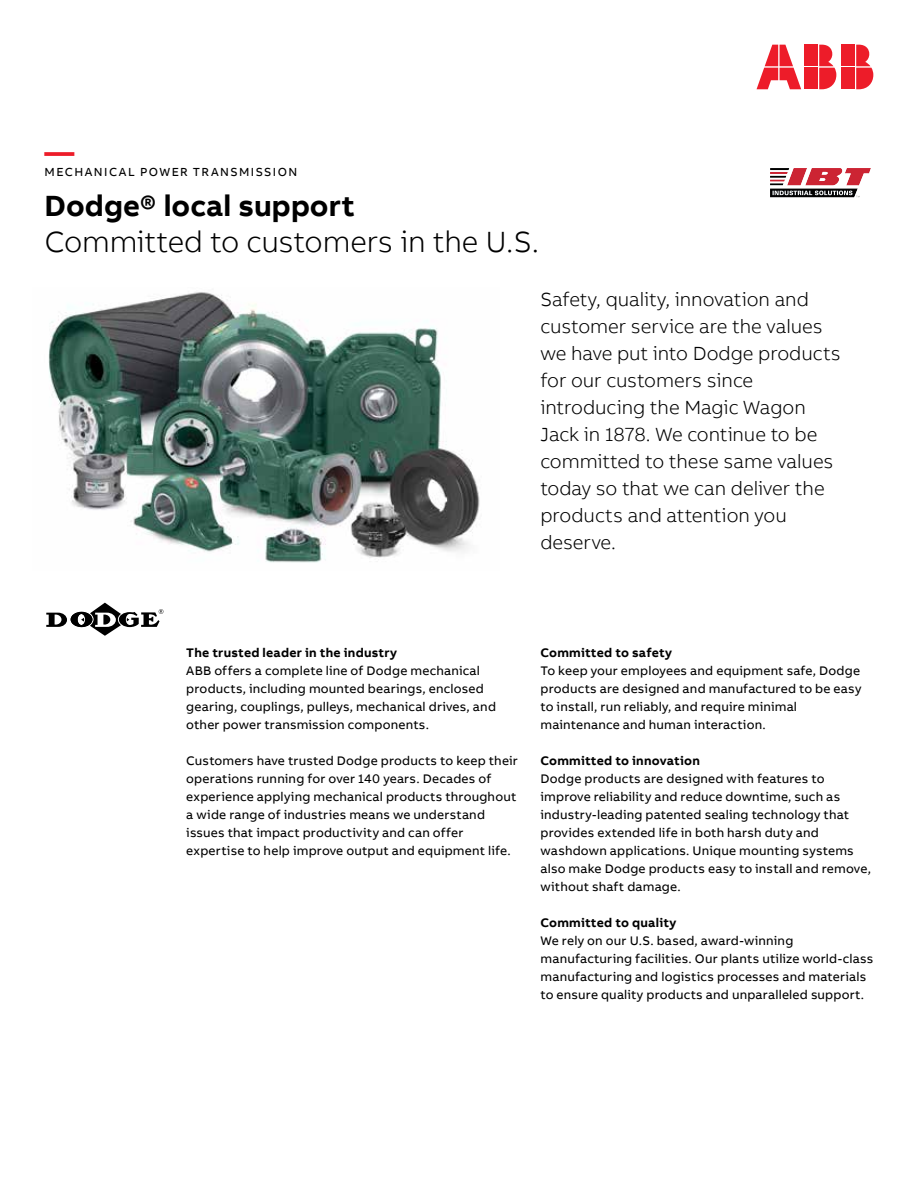
<style>
.page{position:relative;width:918px;height:1188px;background:#fff}
.page>*{position:absolute;margin:0;border:0;box-sizing:border-box;transform-origin:0 0}
.t1{font:300 30px "AB Bvoice";letter-spacing:-.005em;color:#000}
.t2{font:700 30px "AB Bvoice";color:#000}
.t3{font:700 30px "AB Bvoice";color:#ed1c29}
.t4{font:300 19.5px/27px "AB Bvoice";letter-spacing:-.005em;color:#000}
.t5{font:12.75px/18px "AB Bvoice";letter-spacing:.015em;color:#000}
.t6{font:700 12.75px "AB Bvoice";letter-spacing:.02em;color:#000}
.t7{font:12px "AB Bvoice";letter-spacing:.12em;color:#000}
</style>
<div class="page">
<img style="left:48px;top:292px;width:432px;height:271px">
<div style="left:842px;top:45px;width:13px;height:21px;background:#ed1c29"></div>
<div style="left:842px;top:68px;width:13px;height:21px;background:#ed1c29"></div>
<svg style="left:856px;top:45px;width:17px;height:44px"></svg>
<svg style="left:757px;top:45px;width:44px;height:44px"></svg>
<div style="left:805px;top:45px;width:13px;height:21px;background:#ed1c29"></div>
<div style="left:805px;top:68px;width:13px;height:21px;background:#ed1c29"></div>
<svg style="left:819px;top:45px;width:17px;height:44px"></svg>
<svg style="left:46px;top:603px;width:117px;height:33px"></svg>
<img style="left:771px;top:169px;width:100px;height:28px">
<h1 class="t3" style="left:45px;top:132px;width:31px">—</h1>
<p class="t7" style="left:45px;top:165px;width:254px">MECHANICAL POWER TRANSMISSION</p>
<h1 class="t2" style="left:45px;top:186px;width:312px">Dodge® local support</h1>
<h1 class="t1" style="left:45px;top:224px;width:496px">Committed to customers in the U.S.</h1>
<p class="t4" style="left:540px;top:286px;width:302px">Safety, quality, innovation and customer service are the values we have put into Dodge products for our customers since introducing the Magic Wagon<br>Jack in 1878. We continue to be committed to these same values today so that we can deliver the products and attention you deserve.</p>
<p class="t6" style="left:186px;top:644px;width:212px">The trusted leader in the industry</p>
<p class="t5" style="left:186px;top:661px;width:311px">ABB offers a complete line of Dodge mechanical products, including mounted bearings, enclosed gearing, couplings, pulleys, mechanical drives, and other power transmission components.</p>
<p class="t5" style="left:186px;top:751px;width:333px">Customers have trusted Dodge products to keep their operations running for over 140 years. Decades of experience applying mechanical products throughout a wide range of industries means we understand issues that impact productivity and can offer expertise to help improve output and equipment life.</p>
<p class="t6" style="left:540px;top:644px;width:133px">Committed to safety</p>
<p class="t5" style="left:540px;top:661px;width:323px">To keep your employees and equipment safe, Dodge products are designed and manufactured to be easy to install, run reliably, and require minimal maintenance and human interaction.</p>
<p class="t6" style="left:540px;top:752px;width:161px">Committed to innovation</p>
<p class="t5" style="left:540px;top:769px;width:332px">Dodge products are designed with features to improve reliability and reduce downtime, such as industry-leading patented sealing technology that provides extended life in both harsh duty and washdown applications. Unique mounting systems also make Dodge products easy to install and remove, without shaft damage.</p>
<p class="t6" style="left:540px;top:914px;width:137px">Committed to quality</p>
<p class="t5" style="left:540px;top:931px;width:334px">We rely on our U.S. based, award-winning manufacturing facilities. Our plants utilize world-class manufacturing and logistics processes and materials to ensure quality products and unparalleled support.</p>
</div>
